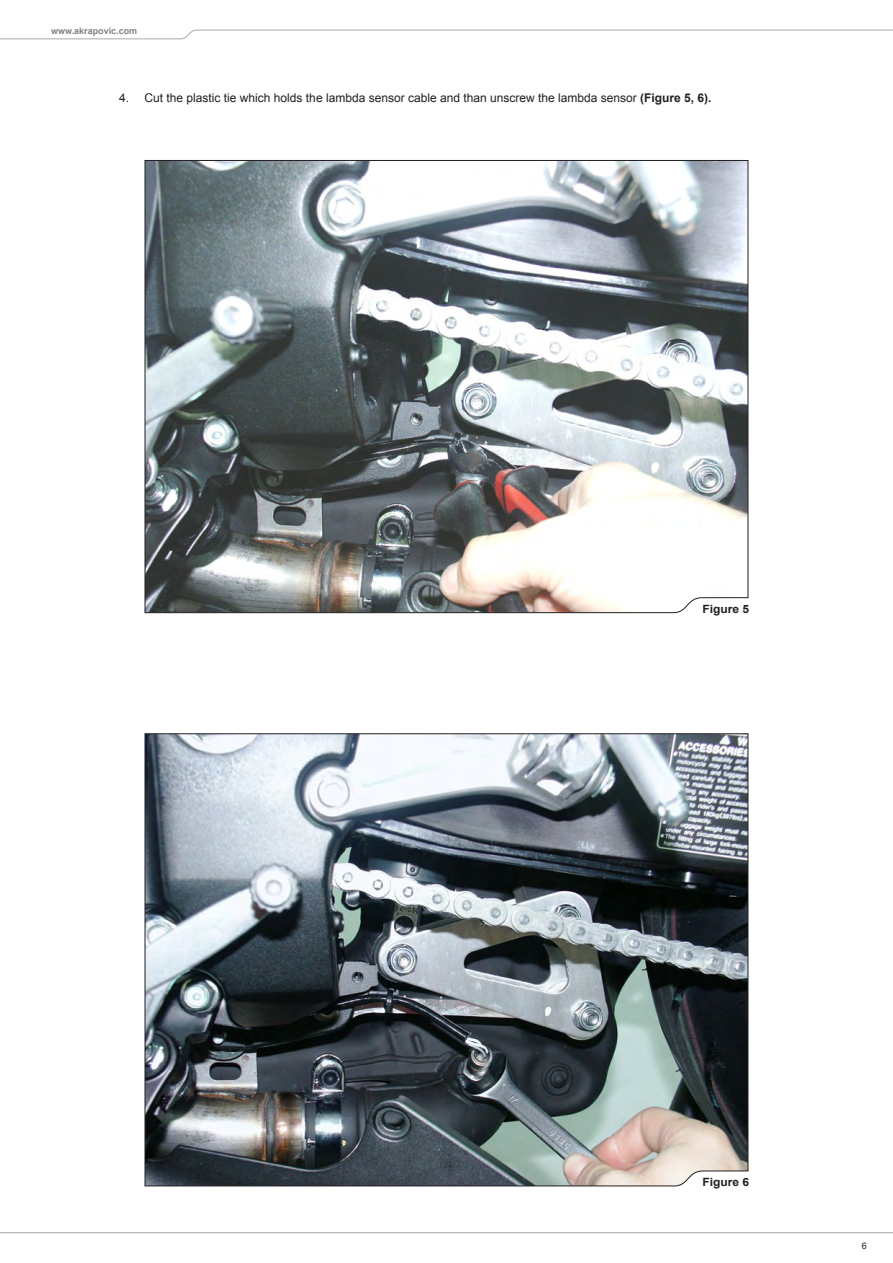
<style>
.page{position:relative;width:893px;height:1263px;background:#fff}
.page>*{position:absolute;margin:0;border:0;box-sizing:border-box;transform-origin:0 0}
.body_txt_bold{font:12px "Arial";color:#231f20}
.body_txt_bold-2{font:700 11.4px "Arial";color:#231f20;scale:1.05 1}
.t1{font:700 9px "Arial";color:#808285}
.t2{font:9px "Arial";color:#231f20}
.s1{font-weight:700}
</style>
<div class="page">
<svg style="left:0;top:29px;width:893px;height:10px"></svg>
<svg style="left:0;top:1232px;width:893px;height:2px"></svg>
<img style="left:144px;top:160px;width:605px;height:453px">
<img style="left:144px;top:733px;width:605px;height:454px">
<p class="t1" style="left:51px;top:25px;width:88px">www.akrapovic.com</p>
<p class="body_txt_bold" style="left:119px;top:90px;width:12px">4.</p>
<p class="body_txt_bold" style="left:145px;top:90px;width:568px">Cut the plastic tie which holds the lambda sensor cable and than unscrew the lambda sensor <span class="s1">(Figure 5, 6).</span></p>
<p class="body_txt_bold-2" style="left:702px;top:601px;width:46px">Figure 5</p>
<p class="body_txt_bold-2" style="left:702px;top:1175px;width:46px">Figure 6</p>
<p class="t2" style="left:862px;top:1240px;width:7px">6</p>
</div>
